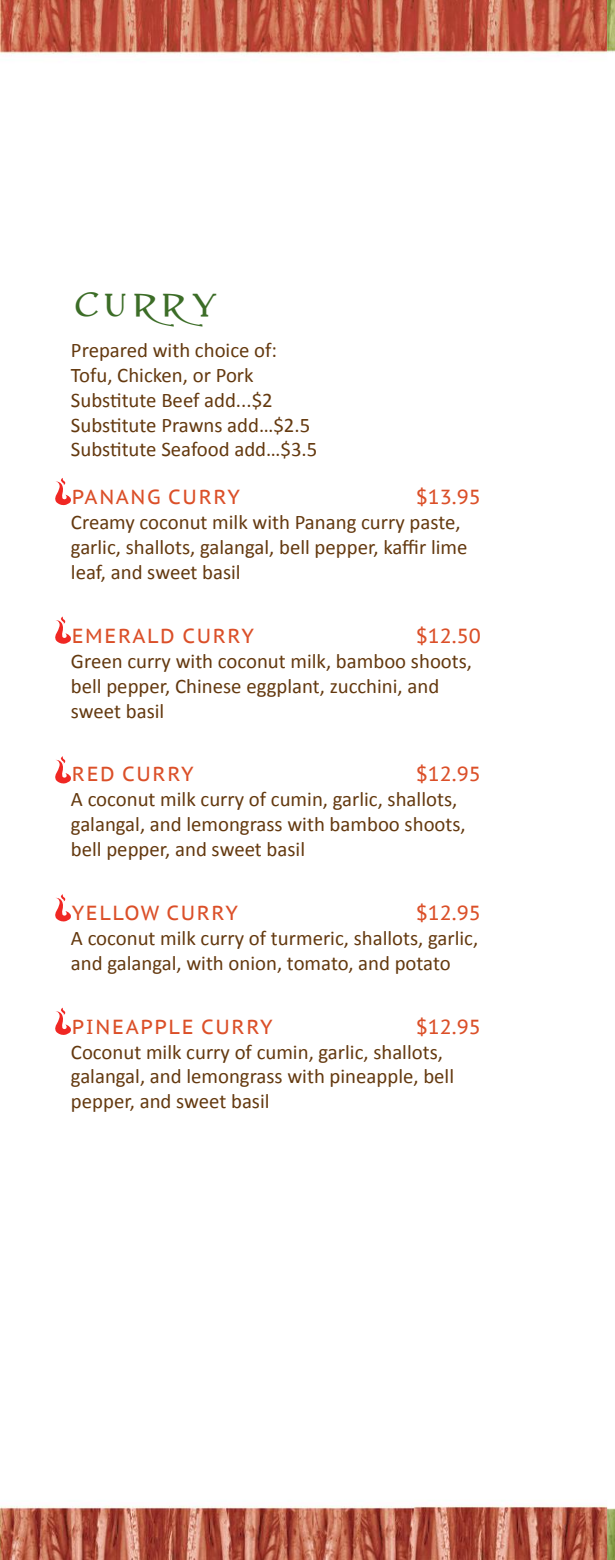
<style>
.page{position:relative;width:615px;height:1560px;background:#fff}
.page>*{position:absolute;margin:0;border:0;box-sizing:border-box;transform-origin:0 0}
.t1{font:35.52px "Caeldera";color:#3c6d27}
.t2{font:20.82px/24.8px "Calibri";color:#64390f}
.t3{font:20.3px "PT Sans Caption";letter-spacing:.08em;color:#db4f28}
</style>
<div class="page">
<img style="left:0;top:0;width:606px;height:55px">
<img style="left:0;top:1505px;width:606px;height:54px">
<svg style="left:55px;top:478px;width:16px;height:27px"></svg>
<svg style="left:55px;top:616px;width:16px;height:28px"></svg>
<svg style="left:55px;top:756px;width:16px;height:28px"></svg>
<svg style="left:55px;top:894px;width:16px;height:28px"></svg>
<svg style="left:55px;top:1007px;width:16px;height:28px"></svg>
<img style="left:606px;top:0;width:8px;height:53px">
<img style="left:606px;top:1506px;width:8px;height:53px">
<h1 class="t1" style="left:71px;top:291px;width:152px">CURRY</h1>
<p class="t2" style="left:71px;top:337px;width:248px">Prepared with choice of:<br>Tofu, Chicken, or Pork<br>Substitute Beef add...$2<br>Substitute Prawns add…$2.5<br>Substitute Seafood add…$3.5</p>
<p class="t3" style="left:72px;top:484px;width:169px">PANANG CURRY</p>
<p class="t3" style="left:415px;top:484px;width:67px">$13.95</p>
<p class="t2" style="left:71px;top:510px;width:398px">Creamy coconut milk with Panang curry paste, garlic, shallots, galangal, bell pepper, kaffir lime leaf, and sweet basil</p>
<p class="t3" style="left:72px;top:622px;width:183px">EMERALD CURRY</p>
<p class="t3" style="left:415px;top:622px;width:67px">$12.50</p>
<p class="t2" style="left:71px;top:648px;width:402px">Green curry with coconut milk, bamboo shoots, bell pepper, Chinese eggplant, zucchini, and sweet basil</p>
<p class="t3" style="left:72px;top:761px;width:123px">RED CURRY</p>
<p class="t3" style="left:415px;top:761px;width:67px">$12.95</p>
<p class="t2" style="left:71px;top:787px;width:396px">A coconut milk curry of cumin, garlic, shallots, galangal, and lemongrass with bamboo shoots, bell pepper, and sweet basil</p>
<p class="t3" style="left:72px;top:899px;width:167px">YELLOW CURRY</p>
<p class="t3" style="left:415px;top:899px;width:67px">$12.95</p>
<p class="t2" style="left:71px;top:925px;width:408px">A coconut milk curry of turmeric, shallots, garlic, and galangal, with onion, tomato, and potato</p>
<p class="t3" style="left:72px;top:1013px;width:202px">PINEAPPLE CURRY</p>
<p class="t3" style="left:415px;top:1013px;width:67px">$12.95</p>
<p class="t2" style="left:71px;top:1039px;width:384px">Coconut milk curry of cumin, garlic, shallots, galangal, and lemongrass with pineapple, bell pepper, and sweet basil</p>
</div>
